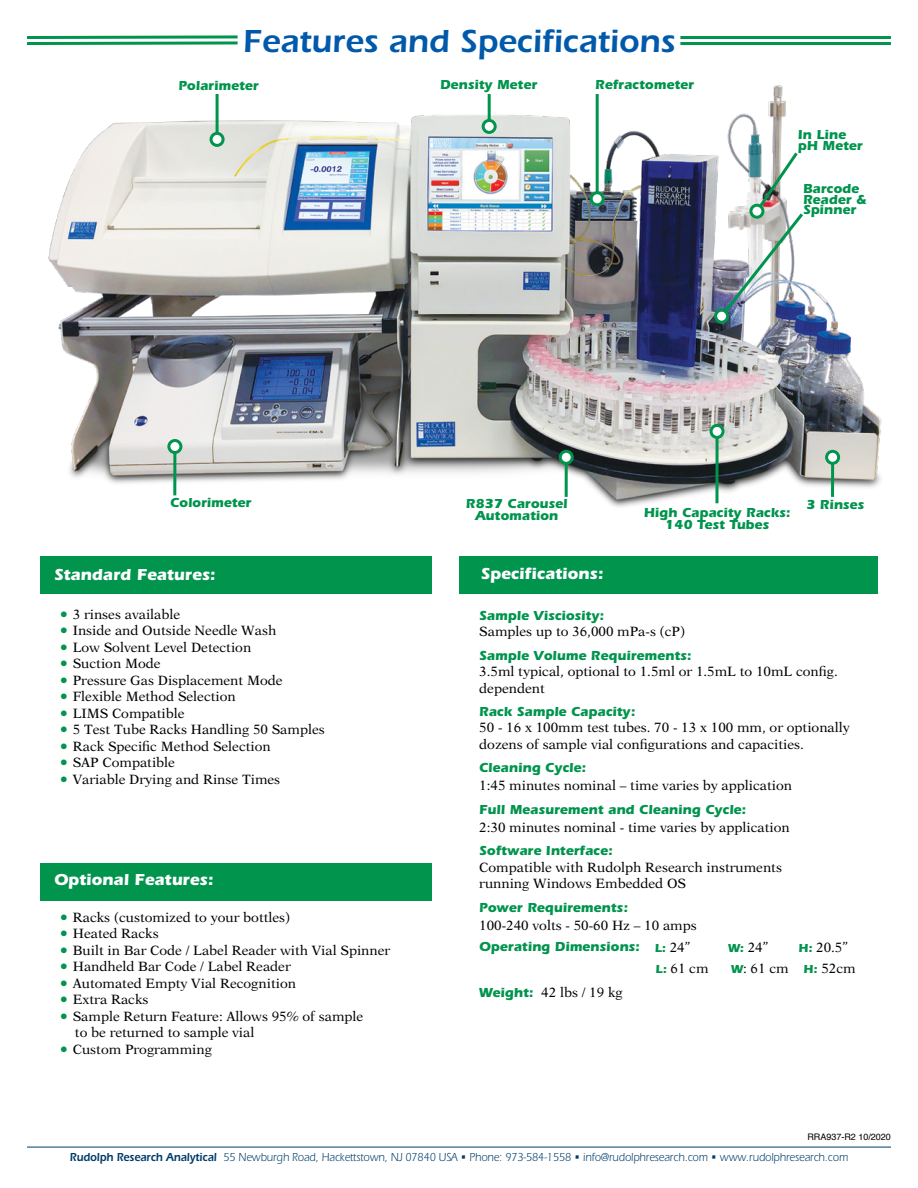
<style>
.page{position:relative;width:918px;height:1188px;background:#fff}
.page>*{position:absolute;margin:0;border:0;box-sizing:border-box;transform-origin:0 0}
.t1{font:600 33px "Itc Eras";color:#0059aa}
.t2{font:700 16.5px "Itc Eras";color:#fff}
.t3{font:13.5px/16.5px "New Aster";color:#000}
.t4{font:700 13.5px/10.5px "Itc Eras";color:#00944d;text-align:center}
.t5{font:12px "Itc Eras";letter-spacing:-.005em;color:#003d6a;scale:.9 1}
.t6{font:9px "Helvetica";color:#000}
.s1{font-size:16.5px;color:#00944d}
.s2{font-size:12px}
.s3{font-family:"New Aster";font-weight:400;color:#000}
.s4{font-family:"Itc Eras";font-weight:700;font-size:12px;color:#00944d}
.s5{font-family:"Itc Eras";font-weight:700;color:#00944d}
.s6{font-weight:600}
</style>
<div class="page">
<hr style="left:27px;top:1147px;width:864px;height:1px;background:#003d6a">
<img style="left:48px;top:85px;width:834px;height:422px">
<svg style="left:27px;top:35px;width:211px;height:10px"></svg>
<hr style="left:680px;top:36px;width:211px;height:3px;background:#00944d">
<hr style="left:680px;top:42px;width:211px;height:3px;background:#00944d">
<div style="left:211px;top:133px;width:12px;height:12px;background:#fff;border-radius:50%"></div>
<div style="left:483px;top:120px;width:12px;height:13px;background:#fff;border-radius:50%"></div>
<div style="left:591px;top:193px;width:13px;height:12px;background:#fff;border-radius:50%"></div>
<div style="left:826px;top:451px;width:13px;height:12px;background:#fff;border-radius:50%"></div>
<div style="left:559px;top:451px;width:13px;height:12px;background:#fff;border-radius:50%"></div>
<div style="left:710px;top:425px;width:13px;height:13px;background:#fff;border-radius:50%"></div>
<div style="left:168px;top:440px;width:13px;height:13px;background:#fff;border-radius:50%"></div>
<hr style="left:216px;top:94px;width:3px;height:39px;background:#00944d">
<div style="left:210px;top:132px;width:15px;height:15px;border:3px solid #00944d;border-radius:50%"></div>
<hr style="left:488px;top:94px;width:3px;height:26px;background:#00944d">
<div style="left:482px;top:119px;width:15px;height:15px;border:3px solid #00944d;border-radius:50%"></div>
<hr style="left:596px;top:94px;width:3px;height:99px;background:#00944d">
<div style="left:590px;top:191px;width:15px;height:15px;border:3px solid #00944d;border-radius:50%"></div>
<hr style="left:831px;top:463px;width:3px;height:34px;background:#00944d">
<div style="left:825px;top:450px;width:15px;height:15px;border:3px solid #00944d;border-radius:50%"></div>
<hr style="left:565px;top:463px;width:3px;height:34px;background:#00944d">
<div style="left:559px;top:450px;width:15px;height:15px;border:3px solid #00944d;border-radius:50%"></div>
<svg style="left:715px;top:439px;width:4px;height:64px"></svg>
<div style="left:710px;top:424px;width:15px;height:15px;border:3px solid #00944d;border-radius:50%"></div>
<hr style="left:173px;top:453px;width:3px;height:42px;background:#00944d">
<div style="left:167px;top:439px;width:15px;height:15px;border:3px solid #00944d;border-radius:50%"></div>
<div style="left:717px;top:311px;width:10px;height:10px;background:#fff;border-radius:50%"></div>
<img style="left:721px;top:149px;width:85px;height:167px">
<div style="left:714px;top:309px;width:15px;height:15px;border:3px solid #00944d;border-radius:50%"></div>
<div style="left:40px;top:556px;width:392px;height:38px;background:#00944d"></div>
<div style="left:459px;top:556px;width:419px;height:38px;background:#00944d"></div>
<div style="left:40px;top:863px;width:392px;height:38px;background:#00944d"></div>
<h1 class="t1" style="left:243px;top:22px;width:434px">Features and Specifications</h1>
<p class="t4" style="left:178px;top:80px;width:82px">Polarimeter</p>
<p class="t4" style="left:595px;top:79px;width:100px">Refractometer</p>
<p class="t4" style="left:440px;top:79px;width:99px">Density Meter</p>
<p class="t4" style="left:798px;top:129px;width:66px;text-align:left">In Line pH Meter</p>
<p class="t4" style="left:803px;top:183px;width:65px;text-align:left">Barcode<br>Reader &amp;<br>Spinner</p>
<p class="t4" style="left:170px;top:497px;width:83px">Colorimeter</p>
<p class="t4" style="left:466px;top:498px;width:103px;line-height:12px">R837 Carousel<br>Automation</p>
<p class="t2" style="left:54px;top:565px;width:163px">Standard Features:</p>
<p class="t2" style="left:481px;top:564px;width:124px">Specifications:</p>
<p class="t4" style="left:644px;top:506px;width:148px;line-height:12px">High Capacity Racks:<br>140 Test Tubes</p>
<p class="t4" style="left:806px;top:499px;width:60px">3 Rinses</p>
<p class="t3" style="left:60px;top:606px;width:122px"><span class="s1">•</span> 3 rinses available</p>
<p class="t3" style="left:60px;top:622px;width:218px"><span class="s1">•</span> Inside and Outside Needle Wash</p>
<p class="t3" style="left:60px;top:639px;width:193px"><span class="s1">•</span> Low Solvent Level Detection</p>
<p class="t3" style="left:60px;top:655px;width:102px"><span class="s1">•</span> Suction Mode</p>
<p class="t3" style="left:60px;top:672px;width:224px"><span class="s1">•</span> Pressure Gas Displacement Mode</p>
<p class="t3" style="left:60px;top:688px;width:177px"><span class="s1">•</span> Flexible Method Selection</p>
<p class="t3" style="left:60px;top:705px;width:126px"><span class="s1">•</span> LIMS Compatible</p>
<p class="t3" style="left:60px;top:721px;width:266px"><span class="s1">•</span> 5 Test Tube Racks Handling 50 Samples</p>
<p class="t3" style="left:60px;top:738px;width:212px"><span class="s1">•</span> Rack Specific Method Selection</p>
<p class="t3" style="left:60px;top:754px;width:117px"><span class="s1">•</span> SAP Compatible</p>
<p class="t3" style="left:60px;top:771px;width:222px"><span class="s1">•</span> Variable Drying and Rinse Times</p>
<p class="t2" style="left:54px;top:870px;width:161px">Optional Features:</p>
<p class="t3" style="left:60px;top:909px;width:232px"><span class="s1">•</span> Racks (customized to your bottles)</p>
<p class="t3" style="left:60px;top:925px;width:100px"><span class="s1">•</span> Heated Racks</p>
<p class="t3" style="left:60px;top:942px;width:332px"><span class="s1">•</span> Built in Bar Code / Label Reader with Vial Spinner</p>
<p class="t3" style="left:60px;top:958px;width:232px"><span class="s1">•</span> Handheld Bar Code / Label Reader</p>
<p class="t3" style="left:60px;top:975px;width:238px"><span class="s1">•</span> Automated Empty Vial Recognition</p>
<p class="t3" style="left:60px;top:991px;width:90px"><span class="s1">•</span> Extra Racks</p>
<p class="t3" style="left:75px;top:1008px;width:290px;text-indent:-15px"><span class="s1">•</span> Sample Return Feature: Allows 95% of sample to be returned to sample vial</p>
<p class="t3" style="left:60px;top:1041px;width:154px"><span class="s1">•</span> Custom Programming</p>
<p class="t4" style="left:479px;top:610px;width:126px">Sample Visciosity:</p>
<p class="t3" style="left:479px;top:623px;width:207px">Samples up to 36,000 mPa-s (cP)</p>
<p class="t4" style="left:479px;top:650px;width:214px">Sample Volume Requirements:</p>
<p class="t3" style="left:479px;top:663px;width:360px">3.5ml typical, optional to 1.5ml or 1.5mL to 10mL config. dependent</p>
<p class="t4" style="left:479px;top:706px;width:158px">Rack Sample Capacity:</p>
<p class="t3" style="left:479px;top:719px;width:372px">50 - 16 x 100mm test tubes. 70 - 13 x 100 mm, or optionally dozens of sample vial configurations and capacities.</p>
<p class="t4" style="left:479px;top:763px;width:108px">Cleaning Cycle:</p>
<p class="t3" style="left:479px;top:777px;width:314px">1:45 minutes nominal – time varies by application</p>
<p class="t4" style="left:479px;top:804px;width:269px">Full Measurement and Cleaning Cycle:</p>
<p class="t3" style="left:479px;top:819px;width:312px">2:30 minutes nominal - time varies by application</p>
<p class="t4" style="left:479px;top:845px;width:135px">Software Interface:</p>
<p class="t3" style="left:479px;top:859px;width:304px">Compatible with Rudolph Research instruments running Windows Embedded OS</p>
<p class="t4" style="left:479px;top:902px;width:150px">Power Requirements:</p>
<p class="t3" style="left:479px;top:917px;width:219px">100-240 volts - 50-60 Hz – 10 amps</p>
<p class="t4" style="left:479px;top:942px;width:213px">Operating Dimensions: <span class="s2">L:</span> <span class="s3">24”</span></p>
<p class="t3" style="left:728px;top:938px;width:42px"><span class="s4">W:</span> 24”</p>
<p class="t3" style="left:798px;top:938px;width:51px"><span class="s4">H:</span> 20.5”</p>
<p class="t3" style="left:656px;top:960px;width:54px"><span class="s4">L:</span> 61 cm</p>
<p class="t3" style="left:731px;top:960px;width:126px"><span class="s4">W</span>: 61 cm <span class="s4">H:</span> 52cm</p>
<p class="t3" style="left:479px;top:984px;width:145px"><span class="s5">Weight:</span> 42 lbs / 19 kg</p>
<p class="t6" style="left:807px;top:1130px;width:85px">RRA937-R2 10/2020</p>
<p class="t5" style="left:70px;top:1151px;width:866px"><span class="s6">Rudolph Research Analytical</span> 55 Newburgh Road, Hackettstown, NJ 07840 USA • Phone: 973-584-1558 • info@rudolphresearch.com • www.rudolphresearch.com</p>
</div>
